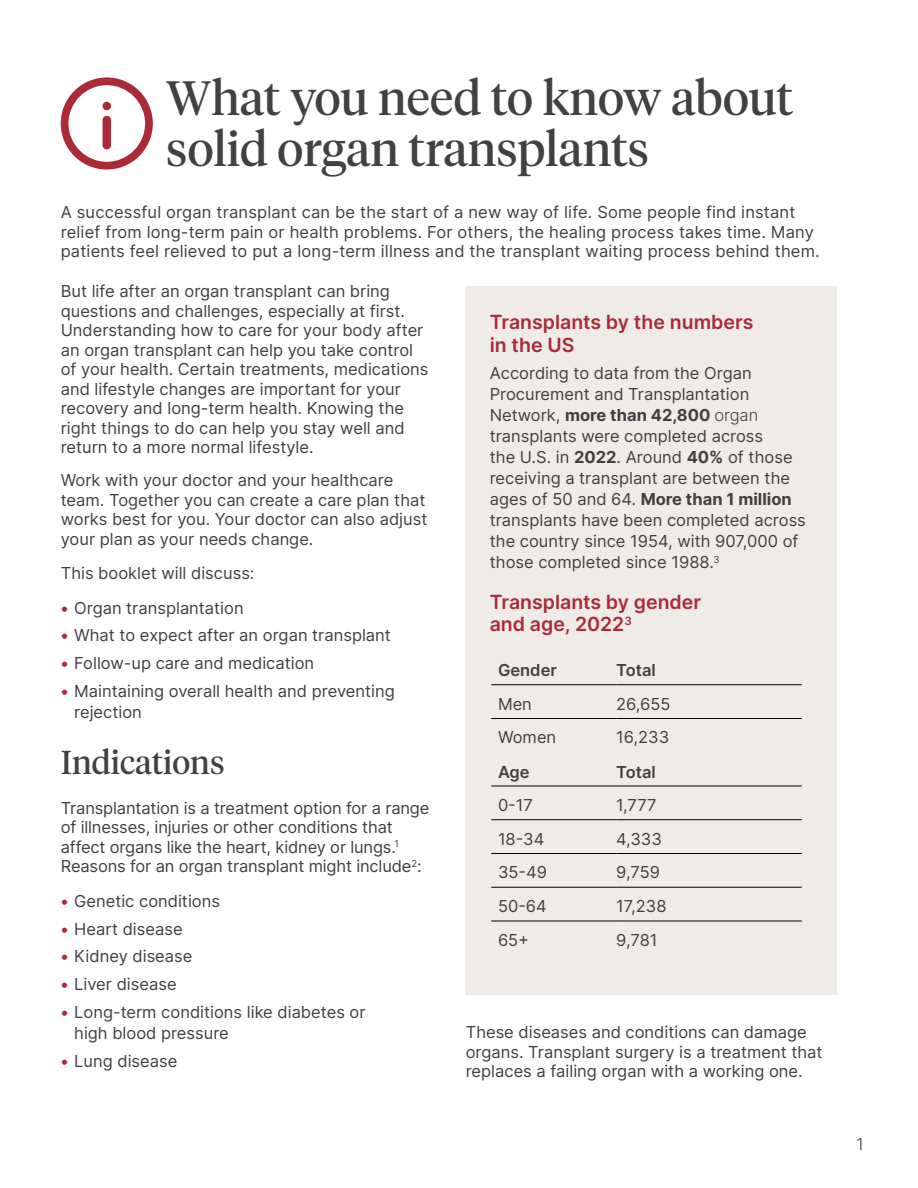
<style>
.page{position:relative;width:918px;height:1188px;background:#fff}
.page>*{position:absolute;margin:0;border:0;box-sizing:border-box;transform-origin:0 0}
._1st_level_head{font:48px/51px "Tiempos Headline";color:#414042}
._2nd_level_head{font:33px "Tiempos Headline";color:#414042}
.t1{font:600 19.5px/22.5px "Inter";color:#aa2a38}
.body_copy{font:16.5px/19.5px "Inter";color:#414042}
.opening_paragraph{font:16.5px/19.5px "Inter";letter-spacing:.01em;color:#414042}
.table_copy{font:16.5px "Inter";color:#414042}
.table_-_head{font:600 16.5px "Inter";color:#414042}
.t2{font:300 16.5px "Inter";color:#414042}
.s1{font-weight:700;color:#aa2a38}
.s2{font-weight:700}
.s3{font-weight:300}
</style>
<div class="page">
<div style="left:466px;top:286px;width:371px;height:709px;background:#efece8"></div>
<hr style="left:616px;top:684px;width:186px;height:1px;background:#000">
<hr style="left:616px;top:718px;width:186px;height:1px;background:#000">
<hr style="left:616px;top:786px;width:186px;height:1px;background:#000">
<hr style="left:616px;top:819px;width:186px;height:1px;background:#000">
<hr style="left:616px;top:853px;width:186px;height:1px;background:#000">
<hr style="left:616px;top:887px;width:186px;height:1px;background:#000">
<hr style="left:616px;top:921px;width:186px;height:1px;background:#000">
<hr style="left:491px;top:684px;width:125px;height:1px;background:#000">
<hr style="left:491px;top:718px;width:125px;height:1px;background:#000">
<hr style="left:491px;top:786px;width:125px;height:1px;background:#000">
<hr style="left:491px;top:819px;width:125px;height:1px;background:#000">
<hr style="left:491px;top:853px;width:125px;height:1px;background:#000">
<hr style="left:491px;top:887px;width:125px;height:1px;background:#000">
<hr style="left:491px;top:921px;width:125px;height:1px;background:#000">
<svg style="left:61px;top:77px;width:92px;height:93px"></svg>
<div style="left:103px;top:116px;width:8px;height:33px;background:#aa2a38;border-radius:4px"></div>
<div style="left:103px;top:102px;width:8px;height:8px;background:#aa2a38;border-radius:50%"></div>
<p class="_1st_level_head" style="left:166px;top:71px;width:628px">What you need to know about solid organ transplants</p>
<p class="opening_paragraph" style="left:61px;top:202px;width:761px">A successful organ transplant can be the start of a new way of life. Some people find instant relief from long-term pain or health problems. For others, the healing process takes time. Many patients feel relieved to put a long-term illness and the transplant waiting process behind them.</p>
<p class="body_copy" style="left:61px;top:281px;width:369px">But life after an organ transplant can bring questions and challenges, especially at first.<br>Understanding how to care for your body after an organ transplant can help you take control of your health. Certain treatments, medications and lifestyle changes are important for your recovery and long-term health. Knowing the right things to do can help you stay well and return to a more normal lifestyle.</p>
<p class="body_copy" style="left:61px;top:470px;width:368px">Work with your doctor and your healthcare team. Together you can create a care plan that works best for you. Your doctor can also adjust your plan as your needs change.</p>
<p class="body_copy" style="left:61px;top:563px;width:195px">This booklet will discuss:</p>
<p class="body_copy" style="left:61px;top:598px;width:184px"><span class="s1">•</span> Organ transplantation</p>
<p class="body_copy" style="left:61px;top:625px;width:332px"><span class="s1">•</span> What to expect after an organ transplant</p>
<p class="body_copy" style="left:61px;top:653px;width:255px"><span class="s1">•</span> Follow-up care and medication</p>
<p class="body_copy" style="left:74px;top:680px;width:322px;line-height:21px;text-indent:-14px"><span class="s1">•</span> Maintaining overall health and preventing rejection</p>
<p class="_2nd_level_head" style="left:61px;top:740px;width:165px">Indications</p>
<p class="body_copy" style="left:61px;top:798px;width:370px">Transplantation is a treatment option for a range of illnesses, injuries or other conditions that affect organs like the heart, kidney or lungs.<sup>1<br></sup>Reasons for an organ transplant might include<sup>2</sup>:</p>
<p class="body_copy" style="left:61px;top:891px;width:161px"><span class="s1">•</span> Genetic conditions</p>
<p class="body_copy" style="left:61px;top:919px;width:123px"><span class="s1">•</span> Heart disease</p>
<p class="body_copy" style="left:61px;top:946px;width:133px"><span class="s1">•</span> Kidney disease</p>
<p class="body_copy" style="left:61px;top:974px;width:117px"><span class="s1">•</span> Liver disease</p>
<p class="body_copy" style="left:74px;top:1001px;width:293px;line-height:21px;text-indent:-14px"><span class="s1">•</span> Long-term conditions like diabetes or high blood pressure</p>
<p class="body_copy" style="left:61px;top:1051px;width:118px"><span class="s1">•</span> Lung disease</p>
<p class="t1" style="left:490px;top:310px;width:265px">Transplants by the numbers in the US</p>
<p class="body_copy" style="left:490px;top:362px;width:318px;line-height:21px">According to data from the Organ Procurement and Transplantation Network, <span class="s2">more than 42,800</span> <span class="s3">organ </span>transplants were completed across<br>the U.S. in <span class="s2">2022</span>. Around <span class="s2">40%</span> of those receiving a transplant are between the ages of 50 and 64. <span class="s2">More than 1 million </span>transplants have been completed across the country since 1954, with 907,000 of those completed since 1988.<sup>3</sup></p>
<p class="t1" style="left:490px;top:590px;width:213px">Transplants by gender and age, 2022<sup>3</sup></p>
<p class="table_-_head" style="left:498px;top:658px;width:61px">Gender</p>
<p class="table_-_head" style="left:616px;top:658px;width:41px">Total</p>
<p class="table_copy" style="left:498px;top:692px;width:35px">Men</p>
<p class="table_copy" style="left:616px;top:692px;width:56px">26,655</p>
<p class="table_copy" style="left:498px;top:725px;width:60px">Women</p>
<p class="table_copy" style="left:616px;top:725px;width:54px">16,233</p>
<p class="table_-_head" style="left:498px;top:760px;width:33px">Age</p>
<p class="table_-_head" style="left:616px;top:760px;width:41px">Total</p>
<p class="table_copy" style="left:498px;top:793px;width:36px">0-17</p>
<p class="table_copy" style="left:616px;top:793px;width:42px">1,777</p>
<p class="table_copy" style="left:498px;top:827px;width:48px">18-34</p>
<p class="table_copy" style="left:616px;top:827px;width:47px">4,333</p>
<p class="table_copy" style="left:498px;top:860px;width:51px">35-49</p>
<p class="table_copy" style="left:616px;top:860px;width:45px">9,759</p>
<p class="table_copy" style="left:498px;top:894px;width:50px">50-64</p>
<p class="table_copy" style="left:616px;top:894px;width:52px">17,238</p>
<p class="table_copy" style="left:498px;top:928px;width:33px">65+</p>
<p class="table_copy" style="left:616px;top:928px;width:43px">9,781</p>
<p class="body_copy" style="left:466px;top:1022px;width:358px">These diseases and conditions can damage organs. Transplant surgery is a treatment that replaces a failing organ with a working one.</p>
<p class="t2" style="left:857px;top:1132px;width:9px">1</p>
</div>
